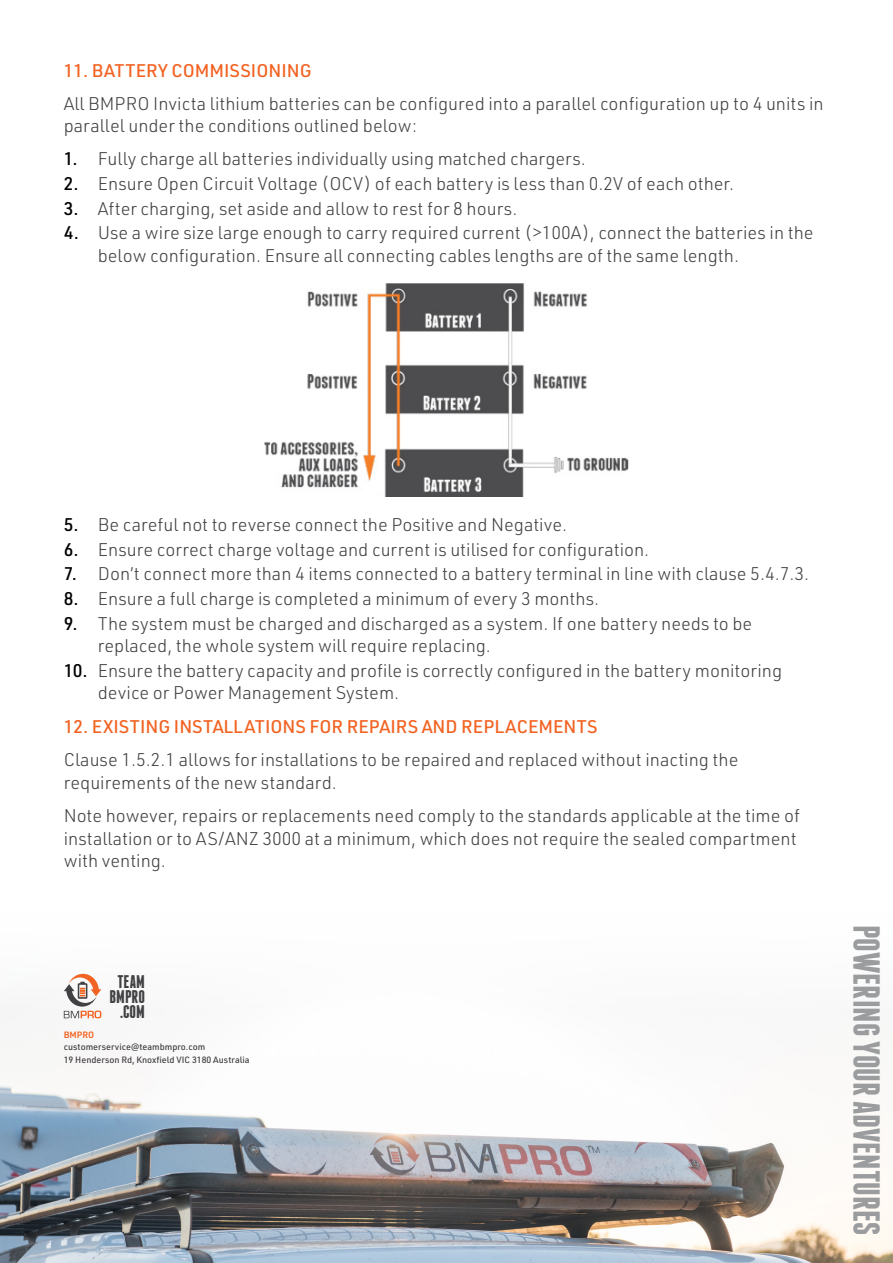
<style>
.page{position:relative;width:893px;height:1263px;background:#fff}
.page>*{position:absolute;margin:0;border:0;box-sizing:border-box;transform-origin:0 0}
.t1{font:700 37.5px "Franchise";color:#9a9c9e}
.t2{font:700 18.3px/15.5px "Franchise";color:#414042;text-align:center}
.t3{font:300 18px/22.5px "URWDIN";color:#414042}
.t4{font:500 18px "URWDIN";color:#f26322}
.t5{font:500 9px/12.8px "URWDIN";color:#414042}
.t6{font:600 9px "URWDIN";color:#f26322}
.s1{font-weight:500;color:#000}
</style>
<div class="page">
<img style="left:0;top:1081px;width:893px;height:182px">
<img style="left:265px;top:283px;width:363px;height:214px">
<svg style="left:64px;top:974px;width:37px;height:44px"></svg>
<p class="t4" style="left:64px;top:58px;width:249px">11. BATTERY COMMISSIONING</p>
<p class="t3" style="left:64px;top:92px;width:761px">All BMPRO Invicta lithium batteries can be configured into a parallel configuration up to 4 units in parallel under the conditions outlined below:</p>
<p class="t3" style="left:64px;top:147px;width:524px"><span class="s1">1.</span> Fully charge all batteries individually using matched chargers.</p>
<p class="t3" style="left:64px;top:172px;width:672px"><span class="s1">2.</span> Ensure Open Circuit Voltage (OCV) of each battery is less than 0.2V of each other.</p>
<p class="t3" style="left:64px;top:197px;width:455px"><span class="s1">3.</span> After charging, set aside and allow to rest for 8 hours.</p>
<p class="t3" style="left:98px;top:221px;width:717px;text-indent:-34px"><span class="s1">4.</span> Use a wire size large enough to carry required current (&gt;100A), connect the batteries in the below configuration. Ensure all connecting cables lengths are of the same length.</p>
<p class="t3" style="left:64px;top:513px;width:505px"><span class="s1">5.</span> Be careful not to reverse connect the Positive and Negative.</p>
<p class="t3" style="left:64px;top:538px;width:587px"><span class="s1">6.</span> Ensure correct charge voltage and current is utilised for configuration.</p>
<p class="t3" style="left:64px;top:562px;width:747px"><span class="s1">7.</span> Don’t connect more than 4 items connected to a battery terminal in line with clause 5.4.7.3.</p>
<p class="t3" style="left:64px;top:587px;width:537px"><span class="s1">8.</span> Ensure a full charge is completed a minimum of every 3 months.</p>
<p class="t3" style="left:98px;top:611px;width:656px;text-indent:-34px"><span class="s1">9.</span> The system must be charged and discharged as a system. If one battery needs to be replaced, the whole system will require replacing.</p>
<p class="t3" style="left:98px;top:659px;width:686px;text-indent:-34px"><span class="s1">10.</span> Ensure the battery capacity and profile is correctly configured in the battery monitoring device or Power Management System.</p>
<p class="t4" style="left:64px;top:715px;width:535px">12. EXISTING INSTALLATIONS FOR REPAIRS AND REPLACEMENTS</p>
<p class="t3" style="left:64px;top:748px;width:676px">Clause 1.5.2.1 allows for installations to be repaired and replaced without inacting the requirements of the new standard.</p>
<p class="t3" style="left:64px;top:804px;width:738px">Note however, repairs or replacements need comply to the standards applicable at the time of installation or to AS/ANZ 3000 at a minimum, which does not require the sealed compartment with venting.</p>
<p class="t2" style="left:110px;top:973px;width:37px">TEAM<br>BMPRO .COM</p>
<p class="t6" style="left:64px;top:1028px;width:32px">BMPRO</p>
<p class="t5" style="left:64px;top:1040px;width:187px">customerservice@teambmpro.com<br>19 Henderson Rd, Knoxfield VIC 3180 Australia</p>
<h1 class="t1" style="left:884px;top:925px;width:312px;rotate:90deg">POWERING YOUR ADVENTURES</h1>
</div>
